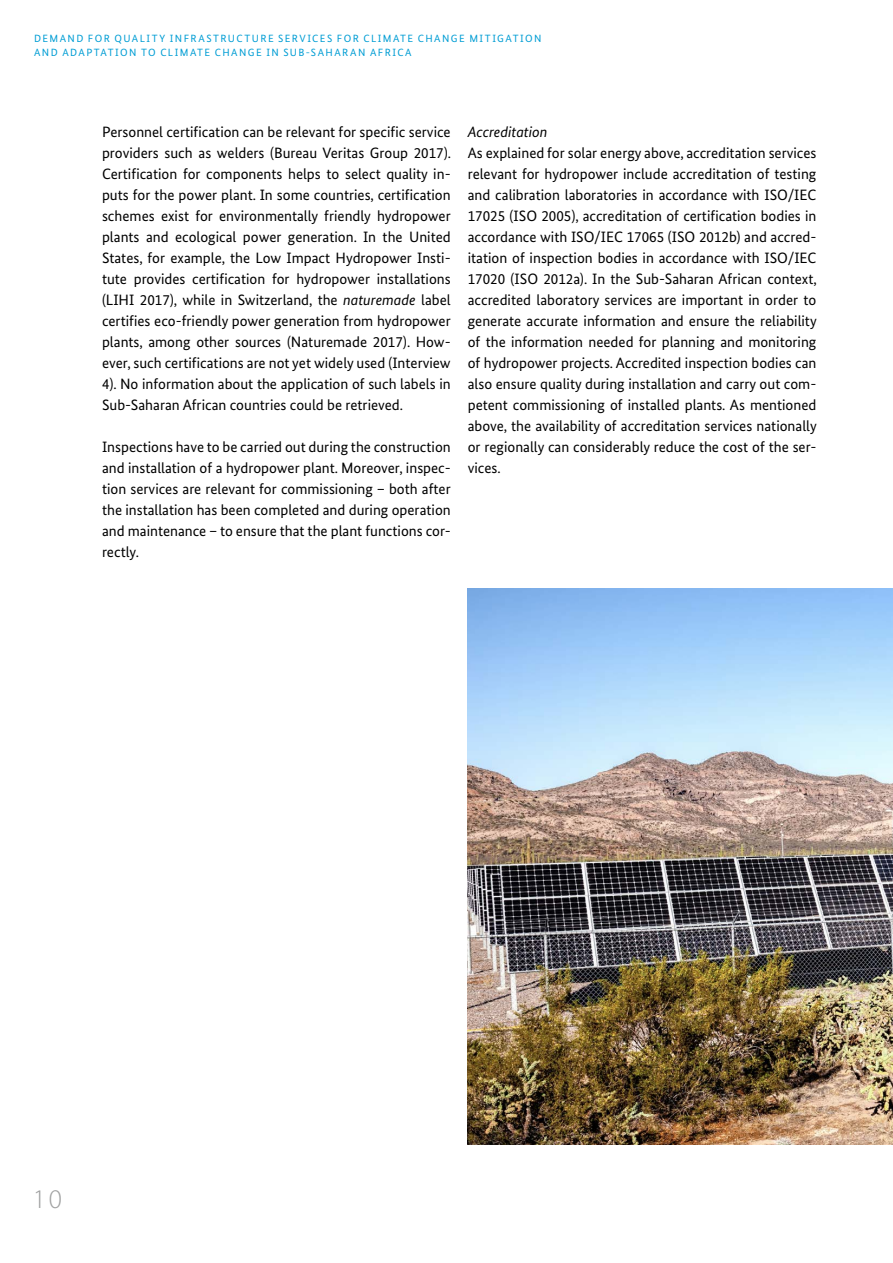
<style>
.page{position:relative;width:893px;height:1263px;background:#fff}
.page>*{position:absolute;margin:0;border:0;box-sizing:border-box;transform-origin:0 0}
.t1{font:300 27px "Myriad Pro";color:#a0a1a1}
.t2{font:15px/21px "Bundes Sans";color:#000;text-align:justify}
.t3{font:italic 15px "Bundes Sans";color:#000}
.t4{font:10.5px/13.5px "Bundes Sans";letter-spacing:.135em;color:#009dd4}
.s1{font-style:italic}
</style>
<div class="page">
<img style="left:468px;top:588px;width:425px;height:557px">
<p class="t4" style="left:34px;top:32px;width:509px">DEMAND FOR QUALITY INFRASTRUCTURE SERVICES FOR CLIMATE CHANGE MITIGATION<br>AND ADAPTATION TO CLIMATE CHANGE IN SUB-SAHARAN AFRICA</p>
<p class="t2" style="left:102px;top:121px;width:351px;text-align:left">Personnel certification can be relevant for specific service providers such as welders (Bureau Veritas Group 2017).<br>Certification for components helps to select quality in&shy;puts for the power plant. In some countries, certification schemes exist for environmentally friendly hydropower plants and ecological power generation. In the United States, for example, the Low Impact Hydropower Insti&shy;tute provides certification for hydropower installations (LIHI 2017), while in Switzerland, the <span class="s1">naturemade</span> label certifies eco-friendly power generation from hydropower plants, among other sources (Naturemade 2017). How&shy;ever, such certifications are not yet widely used (Interview 4). No information about the application of such labels in Sub-Saharan African countries could be retrieved.</p>
<p class="t2" style="left:102px;top:436px;width:350px">Inspections have to be carried out during the construction and installation of a hydropower plant. Moreover, inspec&shy;tion services are relevant for commissioning – both after the installation has been completed and during operation and maintenance – to ensure that the plant functions cor&shy;rectly.</p>
<p class="t3" style="left:468px;top:122px;width:81px">Accreditation</p>
<p class="t2" style="left:468px;top:142px;width:351px">As explained for solar energy above, accreditation services relevant for hydropower include accreditation of testing and calibration laboratories in accordance with ISO/IEC 17025 (ISO 2005), accreditation of certification bodies in accordance with ISO/IEC 17065 (ISO 2012b) and accred&shy;itation of inspection bodies in accordance with ISO/IEC 17020 (ISO 2012a). In the Sub-Saharan African context, accredited laboratory services are important in order to generate accurate information and ensure the reliability of the information needed for planning and monitoring of hydropower projects. Accredited inspection bodies can also ensure quality during installation and carry out com&shy;petent commissioning of installed plants. As mentioned above, the availability of accreditation services nationally or regionally can considerably reduce the cost of the ser&shy;vices.</p>
<h1 class="t1" style="left:33px;top:1182px;width:31px">10</h1>
</div>
